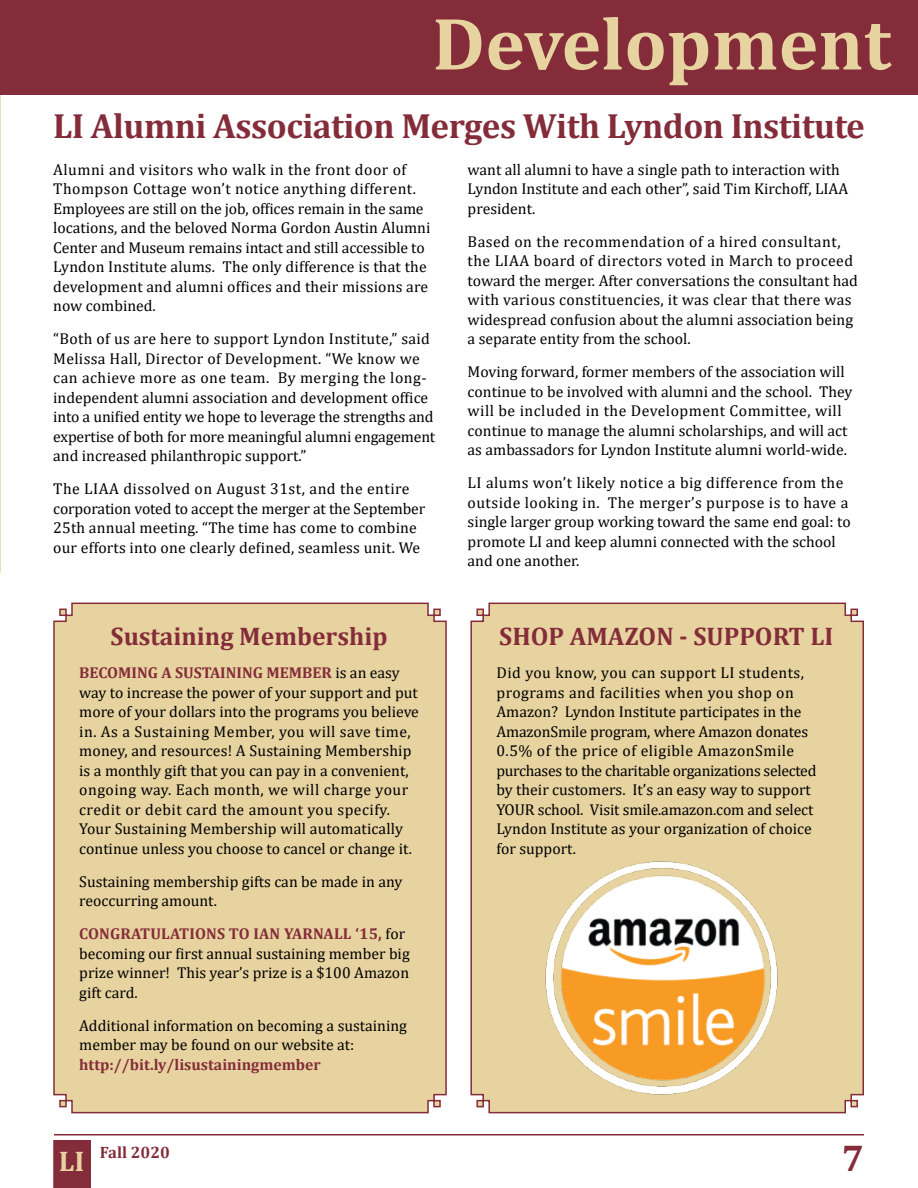
<style>
.page{position:relative;width:918px;height:1188px;background:#fff}
.page>*{position:absolute;margin:0;border:0;box-sizing:border-box;transform-origin:0 0}
.t1{font:700 75px "Cambria";color:#e7d3a0}
.t2{font:700 37.5px "Cambria";color:#842c39}
.t3{font:700 35.1px "Cambria";letter-spacing:-.015em;color:#842c39}
.t4{font:700 28.5px "Cambria";color:#e7d3a0}
.Body_text{font:700 25.5px "Cambria";color:#842c39}
.t5{font:700 16.5px "Cambria";color:#842c39}
.Body_text-2{font:15.75px/19.5px "Cambria";color:#000}
.s1{font-weight:700;color:#842c39}
</style>
<div class="page">
<hr style="left:54px;top:1134px;width:810px;height:2px;background:#842c39">
<svg style="left:53px;top:1140px;width:38px;height:48px"></svg>
<div style="left:58px;top:1148px;width:28px;height:33px;background:#842c39"></div>
<div style="left:57px;top:1148px;width:30px;height:33px;border:2px solid #842c39"></div>
<svg style="left:0;top:95px;width:1px;height:478px"></svg>
<div style="left:0;top:0;width:918px;height:95px;background:#842c39"></div>
<div style="left:53px;top:602px;width:394px;height:512px;background:#e7d3a0"></div>
<div style="left:470px;top:602px;width:394px;height:512px;background:#e7d3a0"></div>
<img style="left:541px;top:858px;width:241px;height:240px">
<p class="t1" style="left:432px;top:-9px;width:460px">Development</p>
<p class="t3" style="left:53px;top:101px;width:813px">LI Alumni Association Merges With Lyndon Institute</p>
<p class="Body_text-2" style="left:53px;top:159px;width:379px">Alumni and visitors who walk in the front door of Thompson Cottage won’t notice anything different.<br>Employees are still on the job, offices remain in the same locations, and the beloved Norma Gordon Austin Alumni Center and Museum remains intact and still accessible to Lyndon Institute alums. The only difference is that the development and alumni offices and their missions are now combined.</p>
<p class="Body_text-2" style="left:53px;top:329px;width:384px">“Both of us are here to support Lyndon Institute,” said Melissa Hall, Director of Development. “We know we can achieve more as one team. By merging the long&shy;independent alumni association and development office into a unified entity we hope to leverage the strengths and expertise of both for more meaningful alumni engagement and increased philanthropic support.”</p>
<p class="Body_text-2" style="left:53px;top:479px;width:374px">The LIAA dissolved on August 31st, and the entire corporation voted to accept the merger at the September 25th annual meeting. “The time has come to combine our efforts into one clearly defined, seamless unit. We</p>
<p class="Body_text" style="left:111px;top:618px;width:278px">Sustaining Membership</p>
<p class="Body_text-2" style="left:79px;top:663px;width:341px"><span class="s1">BECOMING A SUSTAINING MEMBER</span> is an easy way to increase the power of your support and put more of your dollars into the programs you believe in. As a Sustaining Member, you will save time, money, and resources! A Sustaining Membership is a monthly gift that you can pay in a convenient, ongoing way. Each month, we will charge your credit or debit card the amount you specify.<br>Your Sustaining Membership will automatically continue unless you choose to cancel or change it.</p>
<p class="Body_text-2" style="left:79px;top:871px;width:325px">Sustaining membership gifts can be made in any reoccurring amount.</p>
<p class="Body_text-2" style="left:79px;top:924px;width:332px"><span class="s1">CONGRATULATIONS TO IAN YARNALL ‘15,</span> for becoming our first annual sustaining member big prize winner! This year’s prize is a $100 Amazon gift card.</p>
<p class="Body_text-2" style="left:79px;top:1015px;width:329px">Additional information on becoming a sustaining member may be found on our website at: <span class="s1">http://bit.ly/lisustainingmember</span></p>
<p class="Body_text-2" style="left:468px;top:159px;width:382px">want all alumni to have a single path to interaction with<br>Lyndon Institute and each other”, said Tim Kirchoff, LIAA president.</p>
<p class="Body_text-2" style="left:468px;top:231px;width:392px">Based on the recommendation of a hired consultant, the LIAA board of directors voted in March to proceed toward the merger. After conversations the consultant had with various constituencies, it was clear that there was widespread confusion about the alumni association being a separate entity from the school.</p>
<p class="Body_text-2" style="left:468px;top:362px;width:386px">Moving forward, former members of the association will continue to be involved with alumni and the school. They will be included in the Development Committee, will continue to manage the alumni scholarships, and will act as ambassadors for Lyndon Institute alumni world-wide.</p>
<p class="Body_text-2" style="left:468px;top:473px;width:385px">LI alums won’t likely notice a big difference from the outside looking in. The merger’s purpose is to have a single larger group working toward the same end goal: to promote LI and keep alumni connected with the school and one another.</p>
<p class="Body_text" style="left:499px;top:618px;width:336px">SHOP AMAZON - SUPPORT LI</p>
<p class="Body_text-2" style="left:496px;top:663px;width:321px">Did you know, you can support LI students, programs and facilities when you shop on Amazon? Lyndon Institute participates in the AmazonSmile program, where Amazon donates 0.5% of the price of eligible AmazonSmile purchases to the charitable organizations selected by their customers. It’s an easy way to support YOUR school. Visit smile.amazon.com and select Lyndon Institute as your organization of choice for support.</p>
<p class="t4" style="left:59px;top:1141px;width:27px">LI</p>
<p class="t5" style="left:100px;top:1141px;width:72px">Fall 2020</p>
<p class="t2" style="left:842px;top:1131px;width:24px">7</p>
</div>
